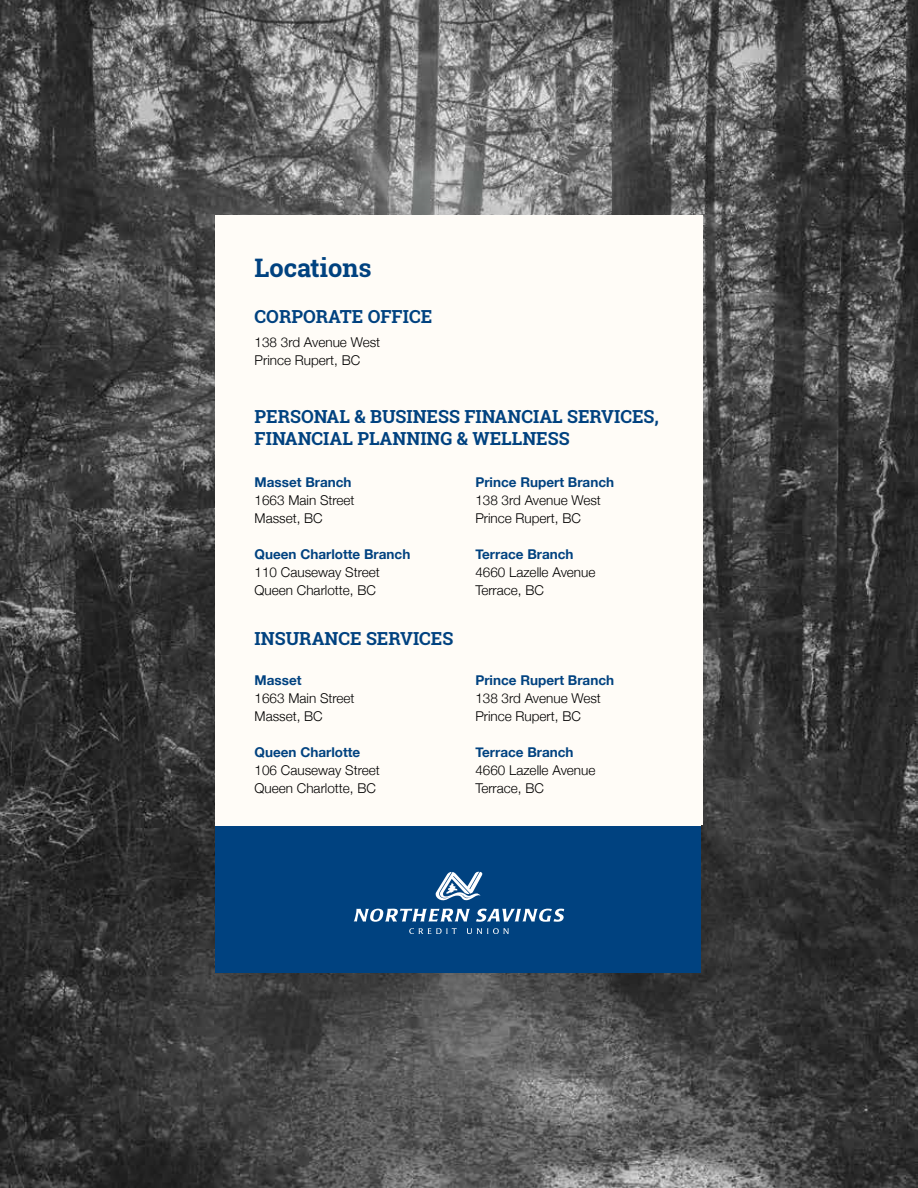
<style>
.page{position:relative;width:918px;height:1188px;background:#fff}
.page>*{position:absolute;margin:0;border:0;box-sizing:border-box;transform-origin:0 0}
.t1{font:700 25.5px "Roboto Slab";color:#004280}
.t2{font:700 18px "Roboto Slab";color:#004280}
.t3{font:300 13.5px/18px "Helvetica Neue";color:#000}
.t4{font:700 13.5px "Helvetica Neue";color:#004280}
</style>
<div class="page">
<img style="left:0;top:0;width:918px;height:1188px">
<div style="left:127px;top:139px;width:668px;height:939px;background:#000;opacity:.35"></div>
<div style="left:216px;top:826px;width:485px;height:147px;background:#004280"></div>
<div style="left:215px;top:216px;width:488px;height:609px;background:#fffcf7"></div>
<svg style="left:354px;top:909px;width:116px;height:13px"></svg>
<svg style="left:476px;top:909px;width:88px;height:13px"></svg>
<svg style="left:409px;top:928px;width:48px;height:6px"></svg>
<svg style="left:467px;top:928px;width:42px;height:6px"></svg>
<svg style="left:435px;top:872px;width:48px;height:29px"></svg>
<h1 class="t1" style="left:255px;top:250px;width:119px">LOCATIONS</h1>
<h2 class="t2" style="left:255px;top:304px;width:137px">CORPORATE OFFICE</h2>
<p class="t3" style="left:255px;top:333px;width:127px">138 3rd Avenue West<br>Prince Rupert, BC</p>
<h2 class="t2" style="left:255px;top:404px;width:14px">PERSON</h2>
<h2 class="t2" style="left:327px;top:404px;width:68px">AL &amp; BUSINESS</h2>
<h2 class="t2" style="left:464px;top:404px;width:161px">FINANCIAL SERVICES</h2>
<h2 class="t2" style="left:654px;top:404px;width:6px">,</h2>
<h2 class="t2" style="left:255px;top:426px;width:151px">FINANCIAL PLANNING</h2>
<h2 class="t2" style="left:457px;top:426px;width:29px">&amp; WELLNESS</h2>
<p class="t4" style="left:255px;top:472px;width:99px">Masset Branch</p>
<p class="t3" style="left:255px;top:490px;width:101px">1663 Main Street<br>Masset, BC</p>
<p class="t4" style="left:255px;top:544px;width:157px">Queen Charlotte Branch</p>
<p class="t3" style="left:255px;top:562px;width:127px">110 Causeway Street<br>Queen Charlotte, BC</p>
<h2 class="t2" style="left:255px;top:626px;width:20px">INSUR</h2>
<h2 class="t2" style="left:312px;top:626px;width:26px">ANCE</h2>
<h2 class="t2" style="left:366px;top:626px;width:58px">SERVICES</h2>
<p class="t4" style="left:255px;top:670px;width:48px">Masset</p>
<p class="t3" style="left:255px;top:688px;width:101px">1663 Main Street<br>Masset, BC</p>
<p class="t4" style="left:255px;top:742px;width:107px">Queen Charlotte</p>
<p class="t3" style="left:255px;top:760px;width:127px">106 Causeway Street<br>Queen Charlotte, BC</p>
<p class="t4" style="left:475px;top:472px;width:140px">Prince Rupert Branch</p>
<p class="t3" style="left:475px;top:491px;width:127px">138 3rd Avenue West<br>Prince Rupert, BC</p>
<p class="t4" style="left:475px;top:544px;width:100px">Terrace Branch</p>
<p class="t3" style="left:475px;top:563px;width:122px">4660 Lazelle Avenue<br>Terrace, BC</p>
<p class="t4" style="left:475px;top:670px;width:140px">Prince Rupert Branch</p>
<p class="t3" style="left:475px;top:688px;width:127px">138 3rd Avenue West<br>Prince Rupert, BC</p>
<p class="t4" style="left:475px;top:742px;width:100px">Terrace Branch</p>
<p class="t3" style="left:475px;top:760px;width:122px">4660 Lazelle Avenue<br>Terrace, BC</p>
</div>
